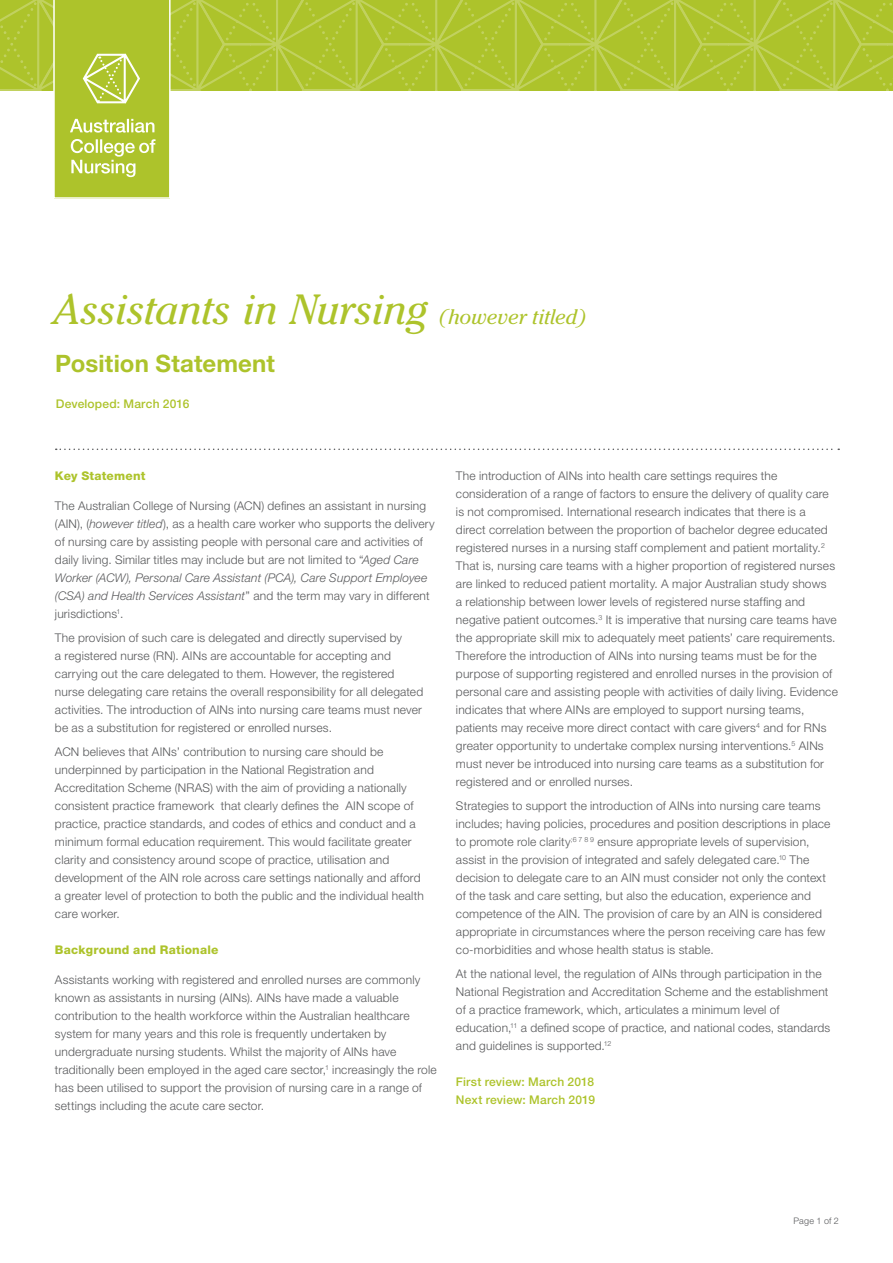
<style>
.page{position:relative;width:893px;height:1263px;background:#fff}
.page>*{position:absolute;margin:0;border:0;box-sizing:border-box;transform-origin:0 0}
.t1{font:italic 42px "Cheltenham Std";letter-spacing:-.01em;color:#adc32b}
.t2{font:700 24px "Helvetica Neue LT Std";letter-spacing:.005em;color:#adc32b}
.t3{font:300 12px/18px "Helvetica Neue LT Std";letter-spacing:.015em;color:#58595b}
.t4{font:500 12px/18px "Helvetica Neue LT Std";letter-spacing:.015em;color:#adc32b}
.t5{font:800 12px "Helvetica Neue LT Std";letter-spacing:.02em;color:#adc32b}
.t6{font:300 9px "Helvetica Neue LT Std";letter-spacing:.015em;color:#58595b}
.s1{font-size:21px}
.s2{font-style:italic}
</style>
<div class="page">
<svg style="left:0;top:0;width:893px;height:90px;background:#afc532"></svg>
<svg style="left:56px;top:449px;width:783px;height:1px"></svg>
<svg style="left:53px;top:0;width:118px;height:199px;background:#b6ca44"></svg>
<h1 class="t1" style="left:53px;top:285px;width:534px">Assistants in Nursing <span class="s1">(however titled)</span></h1>
<h2 class="t2" style="left:55px;top:349px;width:221px">Position Statement</h2>
<p class="t4" style="left:56px;top:395px;width:135px">Developed: March 2016</p>
<p class="t5" style="left:55px;top:469px;width:92px">Key Statement</p>
<p class="t3" style="left:55px;top:496px;width:381px">The Australian College of Nursing (ACN) defines an assistant in nursing (AIN), (<span class="s2">however titled</span>), as a health care worker who supports the delivery of nursing care by assisting people with personal care and activities of daily living. Similar titles may include but are not limited to “<span class="s2">Aged Care Worker (ACW), Personal Care Assistant (PCA), Care Support Employee (CSA) and Health Services Assistant</span>” and the term may vary in different jurisdictions<sup>1</sup>.</p>
<p class="t3" style="left:55px;top:628px;width:370px">The provision of such care is delegated and directly supervised by<br>a registered nurse (RN). AINs are accountable for accepting and carrying out the care delegated to them. However, the registered nurse delegating care retains the overall responsibility for all delegated activities. The introduction of AINs into nursing care teams must never be as a substitution for registered or enrolled nurses.</p>
<p class="t3" style="left:55px;top:742px;width:370px">ACN believes that AINs’ contribution to nursing care should be underpinned by participation in the National Registration and Accreditation Scheme (NRAS) with the aim of providing a nationally consistent practice framework that clearly defines the AIN scope of practice, practice standards, and codes of ethics and conduct and a minimum formal education requirement. This would facilitate greater clarity and consistency around scope of practice, utilisation and development of the AIN role across care settings nationally and afford a greater level of protection to both the public and the individual health care worker.</p>
<p class="t5" style="left:55px;top:943px;width:165px">Background and Rationale</p>
<p class="t3" style="left:55px;top:970px;width:383px">Assistants working with registered and enrolled nurses are commonly known as assistants in nursing (AINs). AINs have made a valuable contribution to the health workforce within the Australian healthcare system for many years and this role is frequently undertaken by undergraduate nursing students. Whilst the majority of AINs have traditionally been employed in the aged care sector,<sup>1</sup> increasingly the role has been utilised to support the provision of nursing care in a range of settings including the acute care sector.</p>
<p class="t3" style="left:456px;top:466px;width:383px">The introduction of AINs into health care settings requires the consideration of a range of factors to ensure the delivery of quality care is not compromised. International research indicates that there is a direct correlation between the proportion of bachelor degree educated registered nurses in a nursing staff complement and patient mortality.<sup>2<br></sup>That is, nursing care teams with a higher proportion of registered nurses are linked to reduced patient mortality. A major Australian study shows<br>a relationship between lower levels of registered nurse staffing and negative patient outcomes.<sup>3</sup> It is imperative that nursing care teams have the appropriate skill mix to adequately meet patients’ care requirements.<br>Therefore the introduction of AINs into nursing teams must be for the purpose of supporting registered and enrolled nurses in the provision of personal care and assisting people with activities of daily living. Evidence indicates that where AINs are employed to support nursing teams, patients may receive more direct contact with care givers<sup>4</sup> and for RNs greater opportunity to undertake complex nursing interventions.<sup>5</sup> AINs must never be introduced into nursing care teams as a substitution for registered and or enrolled nurses.</p>
<p class="t3" style="left:456px;top:796px;width:376px">Strategies to support the introduction of AINs into nursing care teams includes; having policies, procedures and position descriptions in place to promote role clarity<sup>;6</sup> <sup>7</sup> <sup>8</sup> <sup>9</sup> ensure appropriate levels of supervision, assist in the provision of integrated and safely delegated care.<sup>10</sup> The decision to delegate care to an AIN must consider not only the context of the task and care setting, but also the education, experience and competence of the AIN. The provision of care by an AIN is considered appropriate in circumstances where the person receiving care has few co-morbidities and whose health status is stable.</p>
<p class="t3" style="left:456px;top:964px;width:376px">At the national level, the regulation of AINs through participation in the National Registration and Accreditation Scheme and the establishment of a practice framework, which, articulates a minimum level of education,<sup>11</sup> a defined scope of practice, and national codes, standards and guidelines is supported.<sup>12</sup></p>
<p class="t4" style="left:456px;top:1073px;width:141px">First review: March 2018<br>Next review: March 2019</p>
<p class="t6" style="left:793px;top:1215px;width:47px">Page 1 of 2</p>
</div>
